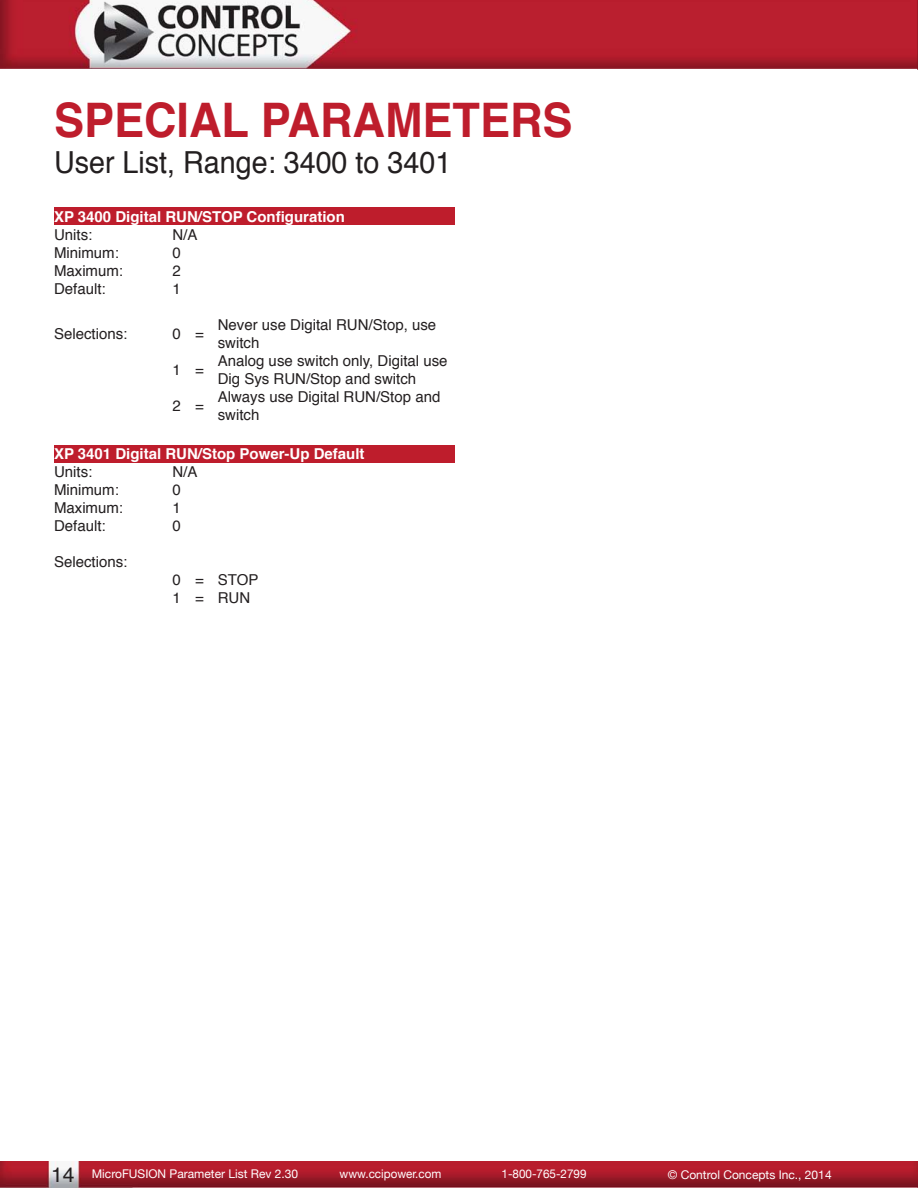
<style>
.page{position:relative;width:918px;height:1188px;background:#fff}
.page>*{position:absolute;margin:0;border:0;box-sizing:border-box;transform-origin:0 0}
.t1{font:700 47.55px "Helvetica";color:#be1d2c;scale:.95 1}
.t2{font:30.3px "Helvetica";color:#231f20;scale:.95 1}
.t3{font:15px/18px "Helvetica";color:#231f20}
.t4{font:700 15px "Helvetica";color:#fff}
.t5{font:12px "Helvetica Neue";color:#fff}
.s1{font-family:"Helvetica";font-size:21px;color:#231f20}
</style>
<div class="page">
<img style="left:0;top:1161px;width:918px;height:27px">
<img style="left:0;top:0;width:917px;height:69px">
<img style="left:917px;top:0;width:1px;height:70px">
<div style="left:54px;top:207px;width:400px;height:18px;background:#be1d2c"></div>
<div style="left:54px;top:445px;width:400px;height:18px;background:#be1d2c"></div>
<h1 class="t1" style="left:54px;top:81px;width:547px">SPECIAL PARAMETERS</h1>
<h2 class="t2" style="left:54px;top:139px;width:420px">User List, Range: 3400 to 3401</h2>
<p class="t4" style="left:54px;top:204px;width:292px">XP 3400 Digital RUN/STOP Configuration</p>
<p class="t3" style="left:54px;top:226px;width:40px">Units:</p>
<p class="t3" style="left:172px;top:226px;width:27px">N/A</p>
<p class="t3" style="left:54px;top:244px;width:66px">Minimum:</p>
<p class="t3" style="left:172px;top:244px;width:10px">0</p>
<p class="t3" style="left:54px;top:262px;width:71px">Maximum:</p>
<p class="t3" style="left:172px;top:262px;width:10px">2</p>
<p class="t3" style="left:54px;top:280px;width:53px">Default:</p>
<p class="t3" style="left:172px;top:280px;width:10px">1</p>
<p class="t3" style="left:54px;top:325px;width:75px">Selections:</p>
<p class="t3" style="left:172px;top:325px;width:33px">0 =</p>
<p class="t3" style="left:218px;top:316px;width:220px">Never use Digital RUN/Stop, use switch</p>
<p class="t3" style="left:172px;top:361px;width:33px">1 =</p>
<p class="t3" style="left:218px;top:352px;width:231px">Analog use switch only, Digital use<br>Dig Sys RUN/Stop and switch</p>
<p class="t3" style="left:172px;top:397px;width:33px">2 =</p>
<p class="t3" style="left:218px;top:388px;width:224px">Always use Digital RUN/Stop and switch</p>
<p class="t4" style="left:54px;top:442px;width:312px">XP 3401 Digital RUN/Stop Power-Up Default</p>
<p class="t3" style="left:54px;top:463px;width:40px">Units:</p>
<p class="t3" style="left:172px;top:463px;width:27px">N/A</p>
<p class="t3" style="left:54px;top:481px;width:66px">Minimum:</p>
<p class="t3" style="left:172px;top:481px;width:10px">0</p>
<p class="t3" style="left:54px;top:499px;width:71px">Maximum:</p>
<p class="t3" style="left:172px;top:499px;width:10px">1</p>
<p class="t3" style="left:54px;top:517px;width:53px">Default:</p>
<p class="t3" style="left:172px;top:517px;width:10px">0</p>
<p class="t3" style="left:54px;top:553px;width:75px">Selections:</p>
<p class="t3" style="left:172px;top:571px;width:87px">0 = STOP<br>1 = RUN</p>
<p class="t5" style="left:51px;top:1165px;width:249px"><span class="s1">14</span> MicroFUSION Parameter List Rev 2.30</p>
<p class="t5" style="left:340px;top:1165px;width:103px">www.ccipower.com</p>
<p class="t5" style="left:502px;top:1165px;width:86px">1-800-765-2799</p>
<p class="t5" style="left:668px;top:1166px;width:165px">© Control Concepts Inc., 2014</p>
</div>
